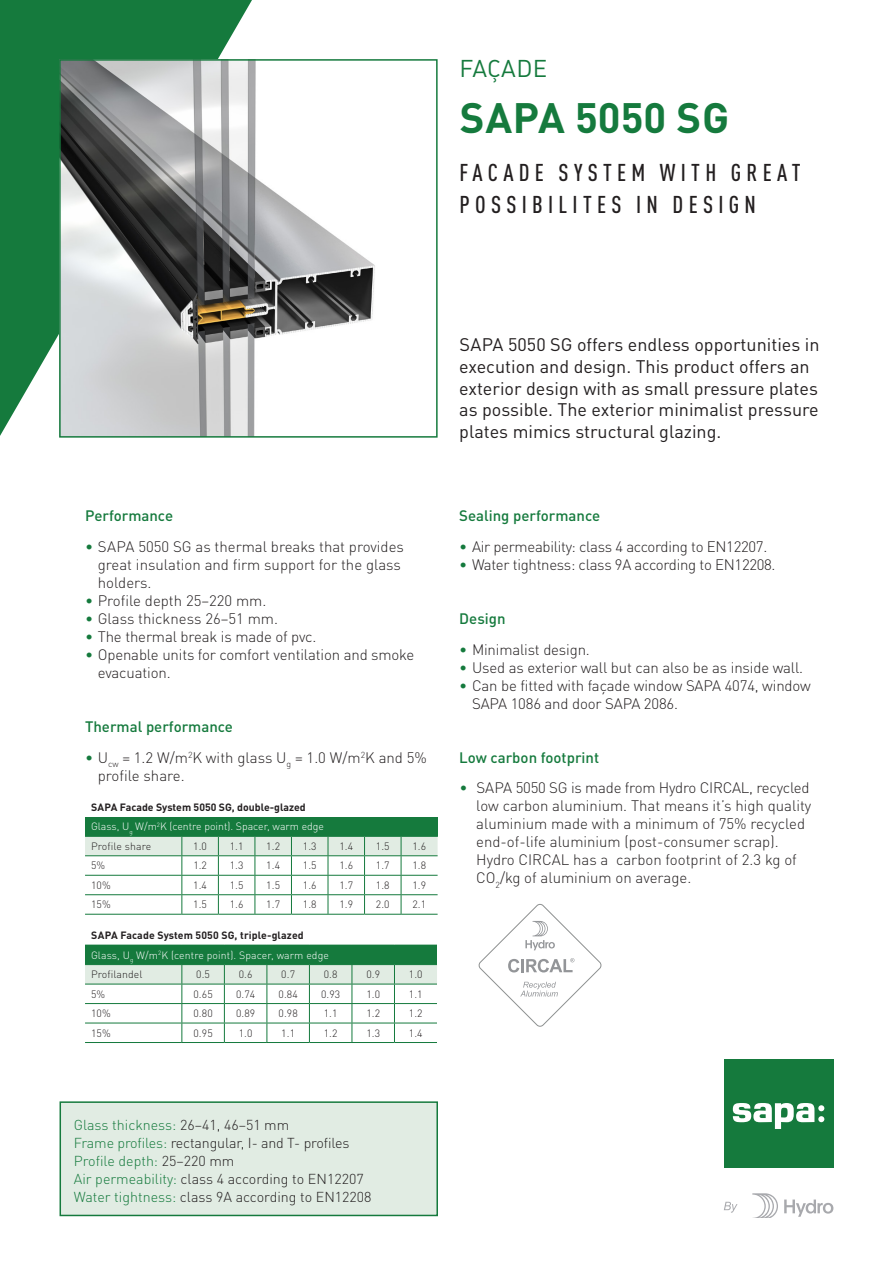
<style>
.page{position:relative;width:893px;height:1263px;background:#fff}
.page>*{position:absolute;margin:0;border:0;box-sizing:border-box;transform-origin:0 0}
.ProductName{font:700 42px "DIN Pro";color:#157a3d}
.ProductName-2{font:500 condensed 24px/31.5px "DIN Pro";letter-spacing:.22em;color:#231f20}
.prodFamily_title{font:24px "DIN Pro";color:#157a3d}
.Product_Intro{font:18px/21.8px "DIN Pro";color:#231f20}
.t1{font:300 15px/18px "DIN Pro";letter-spacing:-.01em;color:#231f20}
.USP_Title{font:500 15px "DIN Pro";color:#157a3d}
.Paragraph_bodytext{font:300 14.25px "DIN Pro";color:#231f20}
.Paragraph_bodytext-2{font:300 14.25px "DIN Pro";color:#157a3d}
.t2{font:300 10.5px "DIN Pro";letter-spacing:.01em;color:#231f20}
.t3{font:300 10.5px "DIN Pro";color:#fff}
.t4{font:700 10.5px "DIN Pro";color:#231f20}
.s1{color:#157a3d}
.s2{color:#231f20}
</style>
<div class="page">
<svg style="left:0;top:0;width:252px;height:436px;background:#2c8750"></svg>
<img style="left:62px;top:62px;width:313px;height:373px">
<div style="left:59px;top:59px;width:379px;height:379px;border:2px solid #157a3d"></div>
<div style="left:85px;top:817px;width:353px;height:19px;background:#157a3d"></div>
<hr style="left:85px;top:914px;width:97px;height:1px;background:#157a3d">
<hr style="left:182px;top:914px;width:36px;height:1px;background:#157a3d">
<hr style="left:218px;top:914px;width:37px;height:1px;background:#157a3d">
<hr style="left:255px;top:914px;width:36px;height:1px;background:#157a3d">
<hr style="left:291px;top:914px;width:37px;height:1px;background:#157a3d">
<hr style="left:328px;top:914px;width:37px;height:1px;background:#157a3d">
<hr style="left:365px;top:914px;width:36px;height:1px;background:#157a3d">
<hr style="left:401px;top:914px;width:37px;height:1px;background:#157a3d">
<svg style="left:85px;top:836px;width:353px;height:78px"></svg>
<div style="left:85px;top:945px;width:352px;height:19px;background:#157a3d"></div>
<hr style="left:85px;top:1042px;width:97px;height:1px;background:#157a3d">
<hr style="left:182px;top:1042px;width:42px;height:1px;background:#157a3d">
<hr style="left:224px;top:1042px;width:43px;height:1px;background:#157a3d">
<hr style="left:267px;top:1042px;width:42px;height:1px;background:#157a3d">
<hr style="left:309px;top:1042px;width:43px;height:1px;background:#157a3d">
<hr style="left:352px;top:1042px;width:42px;height:1px;background:#157a3d">
<hr style="left:394px;top:1042px;width:43px;height:1px;background:#157a3d">
<svg style="left:85px;top:964px;width:352px;height:78px"></svg>
<div style="left:724px;top:1059px;width:109px;height:108px;background:#157a3d"></div>
<svg style="left:733px;top:1103px;width:91px;height:26px"></svg>
<svg style="left:784px;top:1199px;width:49px;height:18px"></svg>
<svg style="left:752px;top:1193px;width:26px;height:25px"></svg>
<svg style="left:724px;top:1202px;width:13px;height:11px"></svg>
<div style="left:60px;top:1102px;width:377px;height:113px;background:#e1ece3"></div>
<div style="left:60px;top:1101px;width:378px;height:115px;border:2px solid #157a3d"></div>
<svg style="left:478px;top:904px;width:124px;height:123px"></svg>
<p class="prodFamily_title" style="left:459px;top:49px;width:89px">FAÇADE</p>
<p class="ProductName" style="left:460px;top:82px;width:271px">SAPA 5050 SG</p>
<p class="ProductName-2" style="left:459px;top:155px;width:343px">FACADE SYSTEM WITH GREAT<br>POSSIBILITES IN DESIGN</p>
<p class="USP_Title" style="left:85px;top:503px;width:90px">Performance</p>
<p class="t1" style="left:98px;top:536px;width:308px;text-indent:-13px"><span class="s1">•</span> SAPA 5050 SG as thermal breaks that provides great insulation and firm support for the glass holders.</p>
<p class="t1" style="left:85px;top:590px;width:183px"><span class="s1">•</span> Profile depth 25–220 mm.</p>
<p class="t1" style="left:85px;top:608px;width:194px"><span class="s1">•</span> Glass thickness 26–51 mm.</p>
<p class="t1" style="left:85px;top:626px;width:233px"><span class="s1">•</span> The thermal break is made of pvc.</p>
<p class="t1" style="left:98px;top:644px;width:318px;text-indent:-13px"><span class="s1">•</span> Openable units for comfort ventilation and smoke evacuation.</p>
<p class="USP_Title" style="left:85px;top:714px;width:150px">Thermal performance</p>
<p class="t1" style="left:98px;top:747px;width:331px;text-indent:-13px"><span class="s1">•</span> U<sub>cw</sub> = 1.2 W/m<sup>2</sup>K with glass U<sub>g</sub> = 1.0 W/m<sup>2</sup>K and 5% profile share.</p>
<p class="t4" style="left:91px;top:798px;width:216px">SAPA Facade System 5050 SG, double-glazed</p>
<p class="t3" style="left:91px;top:818px;width:234px">Glass, U<sub>g</sub> W/m<sup>2</sup>K (centre point). Spacer, warm edge</p>
<p class="t2" style="left:91px;top:838px;width:62px">Profile share</p>
<p class="t2" style="left:193px;top:838px;width:15px">1.0</p>
<p class="t2" style="left:230px;top:838px;width:15px">1.1</p>
<p class="t2" style="left:266px;top:838px;width:15px">1.2</p>
<p class="t2" style="left:303px;top:838px;width:15px">1.3</p>
<p class="t2" style="left:339px;top:838px;width:15px">1.4</p>
<p class="t2" style="left:376px;top:838px;width:15px">1.5</p>
<p class="t2" style="left:412px;top:838px;width:15px">1.6</p>
<p class="t2" style="left:91px;top:857px;width:16px">5%</p>
<p class="t2" style="left:193px;top:857px;width:15px">1.2</p>
<p class="t2" style="left:230px;top:857px;width:15px">1.3</p>
<p class="t2" style="left:266px;top:857px;width:15px">1.4</p>
<p class="t2" style="left:303px;top:857px;width:15px">1.5</p>
<p class="t2" style="left:339px;top:857px;width:15px">1.6</p>
<p class="t2" style="left:376px;top:857px;width:15px">1.7</p>
<p class="t2" style="left:412px;top:857px;width:15px">1.8</p>
<p class="t2" style="left:91px;top:877px;width:21px">10%</p>
<p class="t2" style="left:193px;top:877px;width:15px">1.4</p>
<p class="t2" style="left:230px;top:877px;width:15px">1.5</p>
<p class="t2" style="left:266px;top:877px;width:15px">1.5</p>
<p class="t2" style="left:303px;top:877px;width:15px">1.6</p>
<p class="t2" style="left:339px;top:877px;width:15px">1.7</p>
<p class="t2" style="left:376px;top:877px;width:15px">1.8</p>
<p class="t2" style="left:412px;top:877px;width:15px">1.9</p>
<p class="t2" style="left:91px;top:896px;width:21px">15%</p>
<p class="t2" style="left:193px;top:896px;width:15px">1.5</p>
<p class="t2" style="left:230px;top:896px;width:15px">1.6</p>
<p class="t2" style="left:266px;top:896px;width:15px">1.7</p>
<p class="t2" style="left:303px;top:896px;width:15px">1.8</p>
<p class="t2" style="left:339px;top:896px;width:15px">1.9</p>
<p class="t2" style="left:376px;top:896px;width:15px">2.0</p>
<p class="t2" style="left:412px;top:896px;width:15px">2.1</p>
<p class="t4" style="left:91px;top:926px;width:214px">SAPA Facade System 5050 SG, triple-glazed</p>
<p class="t3" style="left:91px;top:947px;width:239px">Glass, U<sub>g</sub> W/m<sup>2</sup>K (centre point). Spacer, warm edge</p>
<p class="t2" style="left:91px;top:966px;width:53px">Profilandel</p>
<p class="t2" style="left:196px;top:966px;width:15px">0.5</p>
<p class="t2" style="left:239px;top:966px;width:15px">0.6</p>
<p class="t2" style="left:281px;top:966px;width:15px">0.7</p>
<p class="t2" style="left:324px;top:966px;width:15px">0.8</p>
<p class="t2" style="left:366px;top:966px;width:15px">0.9</p>
<p class="t2" style="left:409px;top:966px;width:15px">1.0</p>
<p class="t2" style="left:91px;top:986px;width:16px">5%</p>
<p class="t2" style="left:193px;top:986px;width:21px">0.65</p>
<p class="t2" style="left:236px;top:986px;width:21px">0.74</p>
<p class="t2" style="left:279px;top:986px;width:21px">0.84</p>
<p class="t2" style="left:321px;top:986px;width:21px">0.93</p>
<p class="t2" style="left:366px;top:986px;width:15px">1.0</p>
<p class="t2" style="left:409px;top:986px;width:15px">1.1</p>
<p class="t2" style="left:91px;top:1005px;width:21px">10%</p>
<p class="t2" style="left:193px;top:1005px;width:21px">0.80</p>
<p class="t2" style="left:236px;top:1005px;width:21px">0.89</p>
<p class="t2" style="left:279px;top:1005px;width:21px">0.98</p>
<p class="t2" style="left:324px;top:1005px;width:15px">1.1</p>
<p class="t2" style="left:366px;top:1005px;width:15px">1.2</p>
<p class="t2" style="left:409px;top:1005px;width:15px">1.2</p>
<p class="t2" style="left:91px;top:1024px;width:21px">15%</p>
<p class="t2" style="left:193px;top:1024px;width:21px">0.95</p>
<p class="t2" style="left:239px;top:1024px;width:15px">1.0</p>
<p class="t2" style="left:281px;top:1024px;width:15px">1.1</p>
<p class="t2" style="left:324px;top:1024px;width:15px">1.2</p>
<p class="t2" style="left:366px;top:1024px;width:15px">1.3</p>
<p class="t2" style="left:409px;top:1024px;width:15px">1.4</p>
<p class="Paragraph_bodytext-2" style="left:74px;top:1114px;width:217px">Glass thickness: <span class="s2">26–41, 46–51 mm</span></p>
<p class="Paragraph_bodytext" style="left:74px;top:1132px;width:277px"><span class="s1">Frame profiles:</span> rectangular, I- and T- profiles</p>
<p class="Paragraph_bodytext-2" style="left:74px;top:1150px;width:162px">Profile depth: <span class="s2">25–220 mm</span></p>
<p class="Paragraph_bodytext" style="left:74px;top:1168px;width:291px"><span class="s1">Air permeability:</span> class 4 according to EN12207</p>
<p class="Paragraph_bodytext" style="left:74px;top:1186px;width:299px"><span class="s1">Water tightness:</span> class 9A according to EN12208</p>
<p class="Product_Intro" style="left:459px;top:332px;width:362px">SAPA 5050 SG offers endless opportunities in execution and design. This product offers an exterior design with as small pressure plates as possible. The exterior minimalist pressure plates mimics structural glazing.</p>
<p class="USP_Title" style="left:459px;top:503px;width:142px">Sealing performance</p>
<p class="t1" style="left:459px;top:536px;width:310px"><span class="s1">•</span> Air permeability: class 4 according to EN12207.</p>
<p class="t1" style="left:459px;top:554px;width:318px"><span class="s1">•</span> Water tightness: class 9A according to EN12208.</p>
<p class="USP_Title" style="left:459px;top:606px;width:48px">Design</p>
<p class="t1" style="left:459px;top:639px;width:132px"><span class="s1">•</span> Minimalist design.</p>
<p class="t1" style="left:459px;top:657px;width:345px"><span class="s1">•</span> Used as exterior wall but can also be as inside wall.</p>
<p class="t1" style="left:472px;top:675px;width:340px;text-indent:-13px"><span class="s1">•</span> Can be fitted with façade window SAPA 4074, window<br>SAPA 1086 and door SAPA 2086.</p>
<p class="USP_Title" style="left:459px;top:745px;width:141px">Low carbon footprint</p>
<p class="t1" style="left:476px;top:777px;width:337px;text-indent:-17px"><span class="s1">•</span> SAPA 5050 SG is made from Hydro CIRCAL, recycled low carbon aluminium. That means it’s high quality aluminium made with a minimum of 75% recycled end-of-life aluminium (post-consumer scrap).<br>Hydro CIRCAL has a carbon footprint of 2.3 kg of CO<sub>2</sub>/kg of aluminium on average.</p>
</div>
